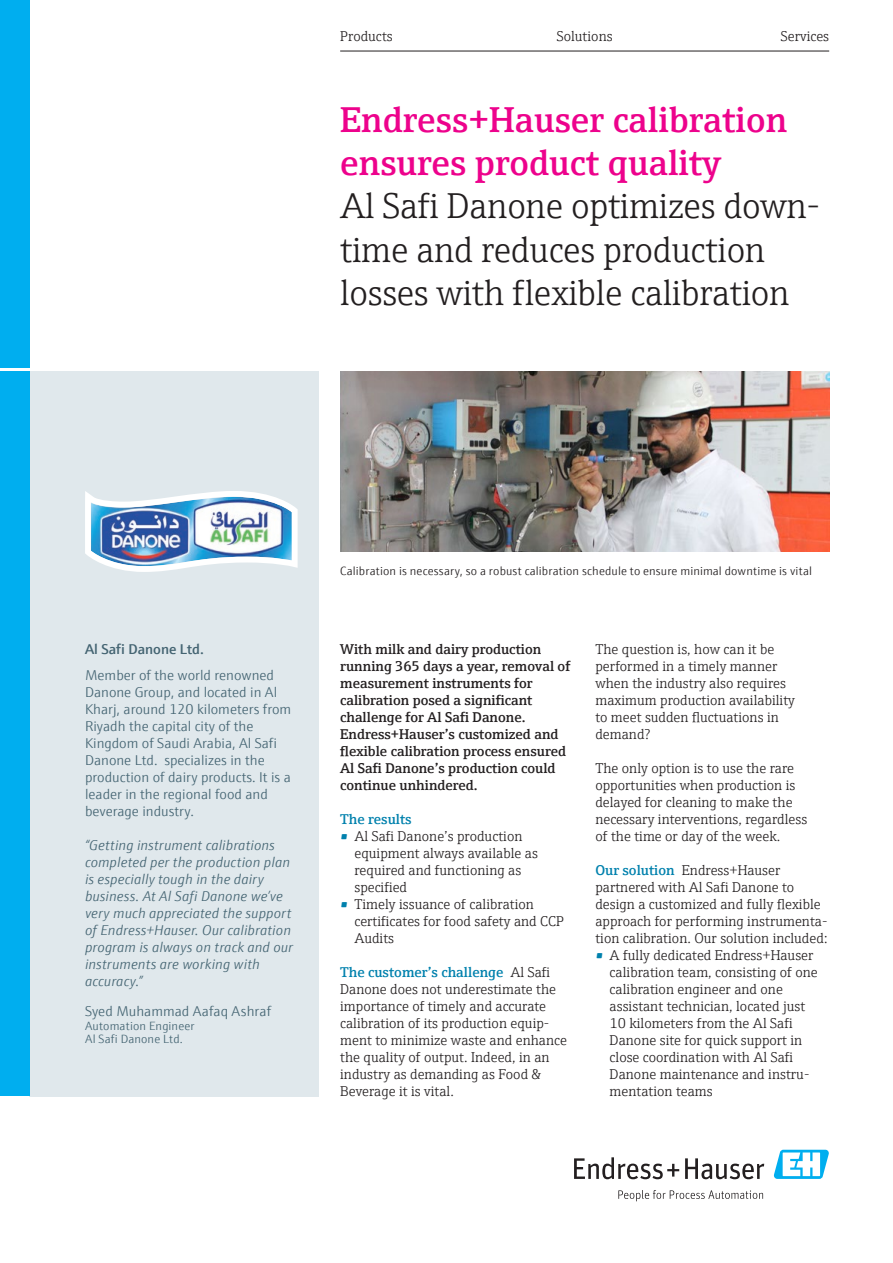
<style>
.page{position:relative;width:893px;height:1263px;background:#fff}
.page>*{position:absolute;margin:0;border:0;box-sizing:border-box;transform-origin:0 0}
.Brochure_Title_Subhe{font:300 36px/43.2px "E+H Serif";letter-spacing:-.01em;color:#231f20}
.Brochure_Title_Headl{font:600 36px/43.2px "E+H Serif";color:#ed028c}
.General_Copy_Accent{font:300 14.25px/17px "E+H Serif";color:#231f20}
.General_Copy_Accent-2{font:600 14.25px/17px "E+H Serif";color:#231f20}
.General_Legend{font:italic 300 14.25px/17px "E+H Sans";letter-spacing:.005em;color:#446472}
.General_Quote{font:300 14.25px/17px "E+H Sans";color:#446472}
.General_Legend-2{font:300 14.25px "E+H Sans";letter-spacing:.005em;color:#446472}
.General_Quote-2{font:600 14.25px "E+H Sans";color:#446472}
.General_Copy_Accent-3{font:600 14.25px "E+H Serif";color:#0081ad}
.General_Legend-3{font:300 12px "E+H Sans";letter-spacing:.01em;color:#231f20}
.General_Legend-4{font:300 12px "E+H Sans";letter-spacing:.015em;color:#446472}
.s1{font-weight:600;color:#0081ad}
</style>
<div class="page">
<div style="left:30px;top:371px;width:289px;height:725px;background:#e0e8ec"></div>
<img style="left:85px;top:491px;width:213px;height:81px">
<img style="left:340px;top:371px;width:489px;height:181px">
<svg style="left:574px;top:1157px;width:105px;height:22px"></svg>
<svg style="left:685px;top:1158px;width:79px;height:21px"></svg>
<svg style="left:618px;top:1190px;width:145px;height:11px"></svg>
<svg style="left:773px;top:1150px;width:56px;height:29px"></svg>
<div style="left:0;top:0;width:30px;height:1096px;background:#00aeef"></div>
<hr style="left:0;top:369px;width:32px;height:2px;background:#fff">
<hr style="left:340px;top:51px;width:489px;height:1px;background:#231f20">
<p class="General_Copy_Accent" style="left:340px;top:27px;width:54px">Products</p>
<p class="General_Copy_Accent" style="left:557px;top:27px;width:57px">Solutions</p>
<p class="General_Copy_Accent" style="left:781px;top:27px;width:50px">Services</p>
<p class="Brochure_Title_Headl" style="left:340px;top:95px;width:449px">Endress+Hauser calibration ensures product quality</p>
<p class="Brochure_Title_Subhe" style="left:340px;top:182px;width:482px">Al Safi Danone optimizes down-</p>
<p class="Brochure_Title_Subhe" style="left:340px;top:225px;width:451px">time and reduces production losses with flexible calibration</p>
<p class="General_Quote-2" style="left:85px;top:638px;width:120px">Al Safi Danone Ltd.</p>
<p class="General_Quote" style="left:85px;top:665px;width:208px">Member of the world renowned<br>Danone Group, and located in Al<br>Kharj, around 120 kilometers from<br>Riyadh the capital city of the<br>Kingdom of Saudi Arabia, Al Safi<br>Danone Ltd. specializes in the production of dairy products. It is a leader in the regional food and beverage industry.</p>
<p class="General_Legend" style="left:85px;top:835px;width:210px">“Getting instrument calibrations completed per the production plan is especially tough in the dairy business. At Al Safi Danone we’ve very much appreciated the support of Endress+Hauser. Our calibration program is always on track and our instruments are working with accuracy.”</p>
<p class="General_Legend-2" style="left:85px;top:1001px;width:188px">Syed Muhammad Aafaq Ashraf</p>
<p class="General_Legend-4" style="left:85px;top:1017px;width:111px">Automation Engineer</p>
<p class="General_Legend-4" style="left:85px;top:1030px;width:99px">Al Safi Danone Ltd.</p>
<p class="General_Legend-3" style="left:340px;top:562px;width:473px">Calibration is necessary, so a robust calibration schedule to ensure minimal downtime is vital</p>
<p class="General_Copy_Accent-2" style="left:340px;top:639px;width:232px">With milk and dairy production running 365 days a year, removal of measurement instruments for calibration posed a significant challenge for Al Safi Danone.<br>Endress+Hauser’s customized and flexible calibration process ensured<br>Al Safi Danone’s production could continue unhindered.</p>
<p class="General_Copy_Accent-3" style="left:340px;top:808px;width:73px">The results</p>
<p class="General_Copy_Accent" style="left:354px;top:826px;width:185px;text-indent:-14px"><span class="s1">•</span> Al Safi Danone’s production equipment always available as required and functioning as specified</p>
<p class="General_Copy_Accent" style="left:354px;top:894px;width:211px;text-indent:-14px"><span class="s1">•</span> Timely issuance of calibration certificates for food safety and CCP<br>Audits</p>
<p class="General_Copy_Accent" style="left:340px;top:962px;width:228px"><span class="s1">The customer’s challenge</span> Al Safi<br>Danone does not underestimate the importance of timely and accurate calibration of its production equip&shy;ment to minimize waste and enhance the quality of output. Indeed, in an industry as demanding as Food &amp;<br>Beverage it is vital.</p>
<p class="General_Copy_Accent" style="left:595px;top:639px;width:201px">The question is, how can it be performed in a timely manner when the industry also requires maximum production availability to meet sudden fluctuations in demand?</p>
<p class="General_Copy_Accent" style="left:595px;top:758px;width:213px">The only option is to use the rare opportunities when production is delayed for cleaning to make the necessary interventions, regardless of the time or day of the week.</p>
<p class="General_Copy_Accent" style="left:595px;top:860px;width:234px"><span class="s1">Our solution</span> Endress+Hauser partnered with Al Safi Danone to design a customized and fully flexible approach for performing instrumenta&shy;tion calibration. Our solution included:</p>
<p class="General_Copy_Accent" style="left:610px;top:945px;width:210px;text-indent:-14px"><span class="s1">•</span> A fully dedicated Endress+Hauser calibration team, consisting of one calibration engineer and one assistant technician, located just<br>10 kilometers from the Al Safi<br>Danone site for quick support in close coordination with Al Safi<br>Danone maintenance and instru&shy;mentation teams</p>
</div>
